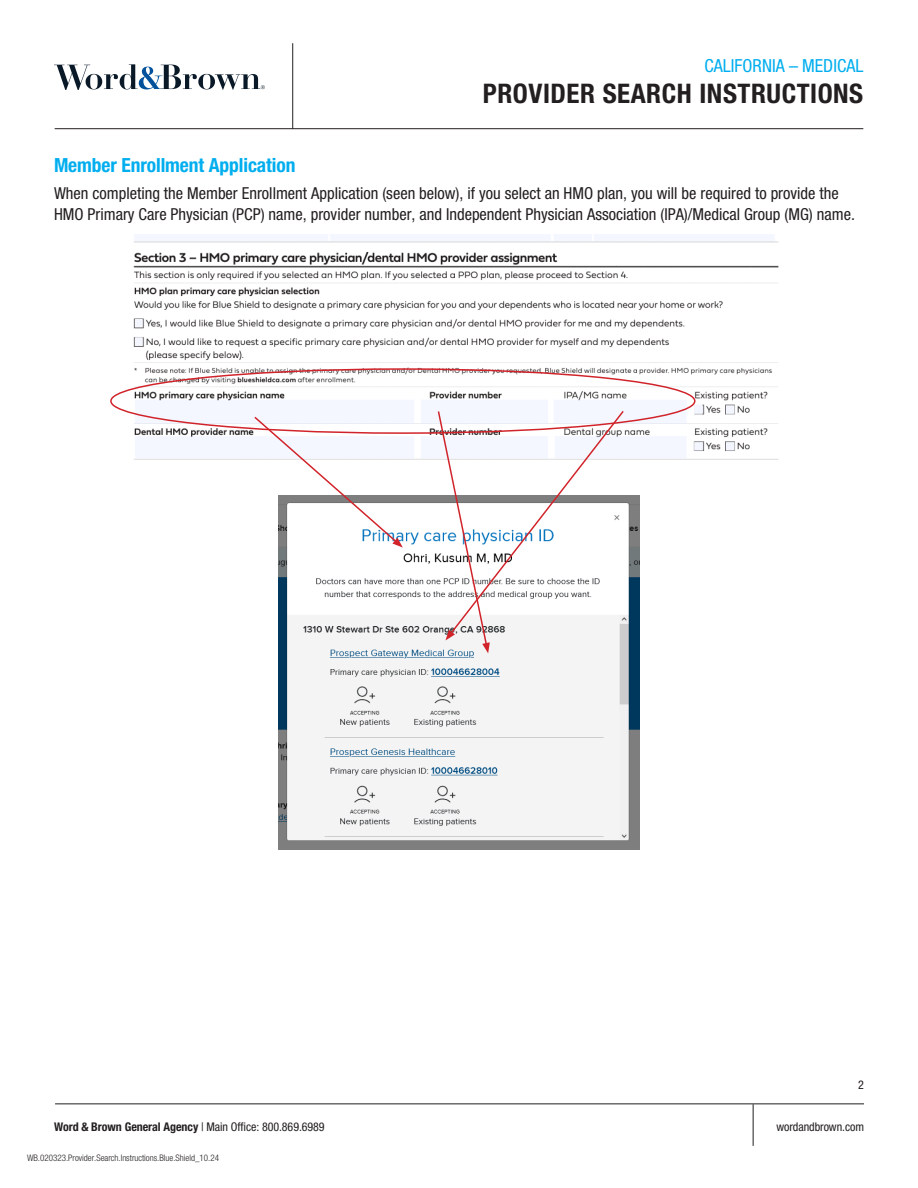
<style>
.page{position:relative;width:918px;height:1188px;background:#fff}
.page>*{position:absolute;margin:0;border:0;box-sizing:border-box;transform-origin:0 0}
.t1{font:700 condensed 27px "Helvetica Neue LT Std";letter-spacing:.02em;color:#231f20}
.Heading_2_Paragraph{font:700 condensed 19.5px "Helvetica Neue LT Std";letter-spacing:-.005em;color:#00aeef}
.t2{font:condensed 18px "Helvetica Neue LT Std";color:#00aeef}
.t3{font:condensed 16.5px/21px "Helvetica Neue LT Std";color:#231f20}
.t4{font:condensed 12px "Helvetica Neue LT Std";letter-spacing:-.005em;color:#231f20}
.t5{font:300 condensed 9px "Helvetica Neue LT Std";color:#231f20}
.s1{font-weight:700}
</style>
<div class="page">
<hr style="left:55px;top:128px;width:808px;height:1px;background:#231f20">
<hr style="left:292px;top:43px;width:1px;height:86px;background:#231f20">
<img style="left:110px;top:234px;width:669px;height:226px">
<img style="left:278px;top:496px;width:362px;height:354px">
<svg style="left:253px;top:415px;width:150px;height:133px"></svg>
<svg style="left:437px;top:409px;width:188px;height:244px"></svg>
<hr style="left:55px;top:1103px;width:809px;height:1px;background:#231f20">
<hr style="left:753px;top:1104px;width:1px;height:42px;background:#231f20">
<svg style="left:54px;top:64px;width:211px;height:26px"></svg>
<p class="t2" style="left:705px;top:55px;width:160px">CALIFORNIA – MEDICAL</p>
<h1 class="t1" style="left:483px;top:77px;width:382px">PROVIDER SEARCH INSTRUCTIONS</h1>
<p class="Heading_2_Paragraph" style="left:54px;top:153px;width:243px">Member Enrollment Application</p>
<p class="t3" style="left:54px;top:183px;width:803px">When completing the Member Enrollment Application (seen below), if you select an HMO plan, you will be required to provide the<br>HMO Primary Care Physician (PCP) name, provider number, and Independent Physician Association (IPA)/Medical Group (MG) name.</p>
<p class="t4" style="left:858px;top:1078px;width:7px">2</p>
<p class="t4" style="left:54px;top:1120px;width:272px"><span class="s1">Word &amp; Brown General Agency</span> | Main Office: 800.869.6989</p>
<p class="t4" style="left:776px;top:1120px;width:89px">wordandbrown.com</p>
<p class="t5" style="left:27px;top:1153px;width:194px">WB.020323.Provider.Search.Instructions.Blue.Shield_10.24</p>
</div>
